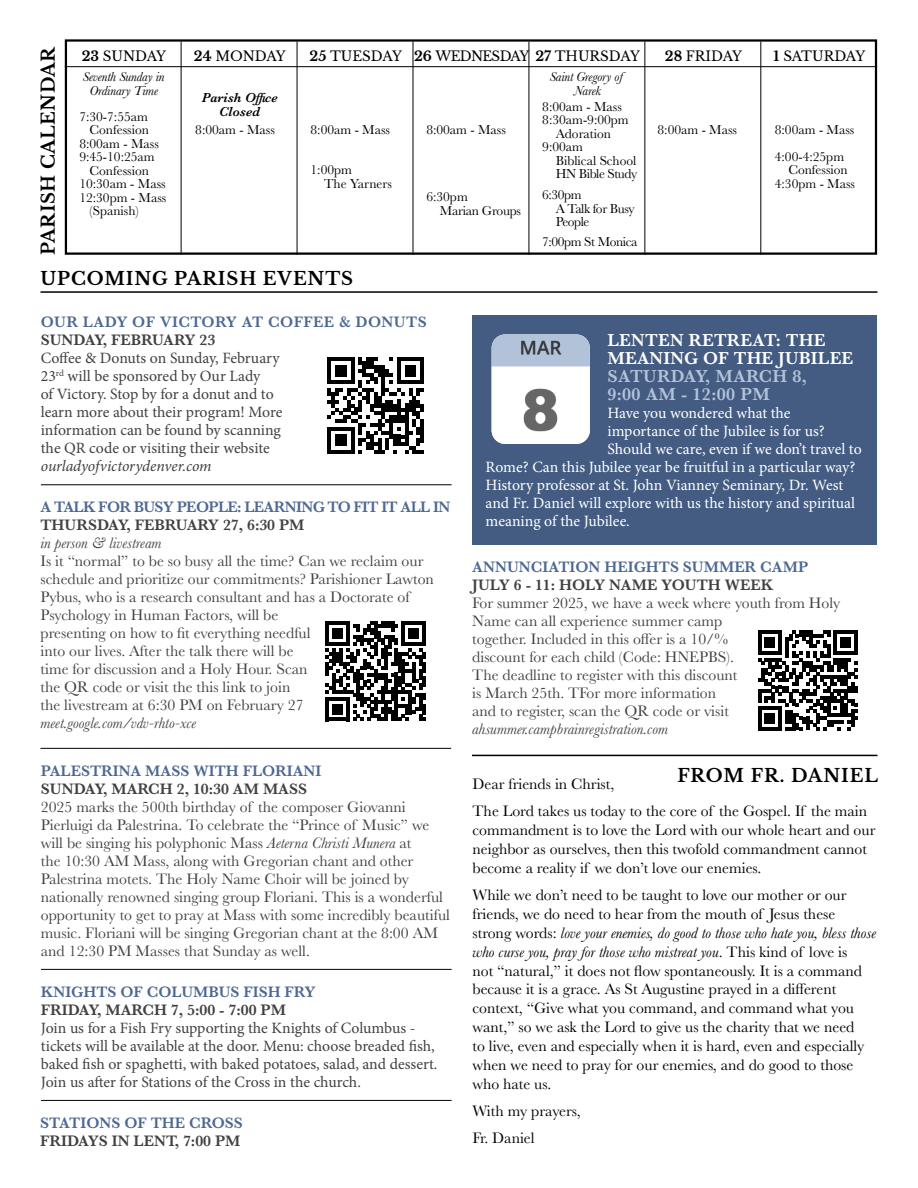
<style>
.page{position:relative;width:918px;height:1188px;background:#fff}
.page>*{position:absolute;margin:0;border:0;box-sizing:border-box;transform-origin:0 0}
.t1{font:600 18px/18px "Baskerville";letter-spacing:.01em;color:#fff}
.t2{font:700 18px "Libre Baskerville";letter-spacing:.05em;color:#000}
.t3{font:600 18px/18px "Baskerville";letter-spacing:.02em;color:#b2c3d9}
.t4{font:700 18px "Libre Baskerville";letter-spacing:.025em;color:#000}
.t5{font:15.75px/18px "Baskerville";color:#414042}
.t6{font:15.75px/18.9px "Baskerville";color:#000}
.t7{font:15.75px/18px "Minion Pro";letter-spacing:-.005em;color:#414042}
.t8{font:15.75px "Minion Pro";letter-spacing:-.005em;color:#fff}
.t9{font:600 15.75px "Baskerville";color:#414042}
.t10{font:600 15.75px "Baskerville";color:#4d6893}
.t11{font:italic 15.75px "Baskerville";color:#414042}
.t12{font:600 15.75px "Baskerville";letter-spacing:-.04em;color:#4d6893}
.t13{font:600 15.75px "Baskerville";letter-spacing:.025em;color:#4d6893}
.t14{font:italic 15.75px "Minion Pro";letter-spacing:-.005em;color:#414042}
.t15{font:13.5px/13.5px "Baskerville";color:#000}
.t16{font:13.5px "Libre Baskerville";letter-spacing:-.015em;color:#000}
.t17{font:13.5px/13.5px "Baskerville";letter-spacing:-.03em;color:#000}
.t18{font:italic 13.5px/13.5px "Baskerville";letter-spacing:-.01em;color:#000;text-align:center}
.t19{font:italic 600 13.5px/13.5px "Baskerville";color:#000;text-align:center}
.t20{font:13.5px/13.5px "Baskerville";letter-spacing:-.02em;color:#000}
.s1{font-weight:700}
.s2{font-style:italic}
</style>
<div class="page">
<div style="left:65px;top:39px;width:812px;height:216px;border:2px solid #000"></div>
<hr style="left:181px;top:42px;width:1px;height:213px;background:#000">
<hr style="left:297px;top:42px;width:1px;height:213px;background:#000">
<hr style="left:413px;top:42px;width:1px;height:213px;background:#000">
<hr style="left:65px;top:66px;width:812px;height:1px;background:#000">
<hr style="left:529px;top:42px;width:1px;height:213px;background:#000">
<hr style="left:644px;top:42px;width:1px;height:213px;background:#000">
<hr style="left:760px;top:42px;width:1px;height:213px;background:#000">
<hr style="left:40px;top:291px;width:838px;height:2px;background:#000">
<hr style="left:472px;top:755px;width:406px;height:1px;background:#000">
<svg style="left:758px;top:630px;width:100px;height:100px"></svg>
<hr style="left:40px;top:748px;width:411px;height:1px;background:#000">
<svg style="left:326px;top:621px;width:100px;height:100px"></svg>
<div style="left:472px;top:315px;width:405px;height:229px;background:#445c82"></div>
<img style="left:492px;top:334px;width:98px;height:110px">
<hr style="left:41px;top:969px;width:411px;height:1px;background:#000">
<hr style="left:41px;top:484px;width:411px;height:1px;background:#000">
<svg style="left:327px;top:357px;width:97px;height:97px"></svg>
<hr style="left:41px;top:1100px;width:411px;height:1px;background:#000">
<p class="t4" style="left:37px;top:255px;width:210px;rotate:-90deg">PARISH CALENDAR</p>
<p class="t16" style="left:82px;top:48px;width:86px"><span class="s1">23</span> SUNDAY</p>
<p class="t16" style="left:194px;top:48px;width:93px"><span class="s1">24</span> MONDAY</p>
<p class="t16" style="left:310px;top:48px;width:332px"><span class="s1">25</span> TUESDAY <span class="s1">26</span> WEDNESDAY <span class="s1">27</span> THURSDAY</p>
<p class="t16" style="left:665px;top:48px;width:79px"><span class="s1">28</span> FRIDAY</p>
<p class="t16" style="left:774px;top:48px;width:93px"><span class="s1">1</span> SATURDAY</p>
<p class="t18" style="left:83px;top:70px;width:83px">Seventh Sunday in<br>Ordinary Time</p>
<p class="t18" style="left:550px;top:70px;width:75px">Saint Gregory of<br>Narek</p>
<p class="t19" style="left:202px;top:91px;width:77px">Parish Office<br>Closed</p>
<p class="t15" style="left:542px;top:100px;width:81px">8:00am - Mass</p>
<p class="t15" style="left:542px;top:113px;width:88px">8:30am-9:00pm</p>
<p class="t15" style="left:556px;top:127px;width:57px">Adoration</p>
<p class="t15" style="left:542px;top:140px;width:42px">9:00am</p>
<p class="t15" style="left:556px;top:154px;width:82px">Biblical School</p>
<p class="t17" style="left:556px;top:167px;width:83px">HN Bible Study</p>
<p class="t17" style="left:556px;top:188px;width:80px;text-indent:-14px">6:30pm<br>A Talk for Busy<br>People</p>
<p class="t17" style="left:542px;top:235px;width:97px">7:00pm St Monica</p>
<p class="t15" style="left:79px;top:110px;width:70px">7:30-7:55am</p>
<p class="t15" style="left:89px;top:124px;width:61px">Confession</p>
<p class="t15" style="left:79px;top:137px;width:81px">8:00am - Mass</p>
<p class="t15" style="left:79px;top:151px;width:77px">9:45-10:25am</p>
<p class="t15" style="left:89px;top:164px;width:61px">Confession</p>
<p class="t15" style="left:79px;top:178px;width:88px">10:30am - Mass</p>
<p class="t15" style="left:79px;top:191px;width:89px">12:30pm - Mass</p>
<p class="t15" style="left:89px;top:205px;width:51px">(Spanish)</p>
<p class="t15" style="left:195px;top:123px;width:81px">8:00am - Mass</p>
<p class="t15" style="left:311px;top:123px;width:81px">8:00am - Mass</p>
<p class="t15" style="left:324px;top:163px;width:70px;text-indent:-14px">1:00pm<br>The Yarners</p>
<p class="t15" style="left:658px;top:123px;width:81px">8:00am - Mass</p>
<p class="t15" style="left:775px;top:116px;width:81px;line-height:27px">8:00am - Mass<br>4:00-4:25pm</p>
<p class="t15" style="left:775px;top:163px;width:82px;text-align:center">Confession<br>4:30pm - Mass</p>
<p class="t15" style="left:426px;top:123px;width:81px">8:00am - Mass</p>
<p class="t20" style="left:440px;top:190px;width:83px;text-indent:-14px">6:30pm<br>Marian Groups</p>
<p class="t2" style="left:40px;top:268px;width:314px">UPCOMING PARISH EVENTS</p>
<p class="t13" style="left:41px;top:311px;width:387px">OUR LADY OF VICTORY AT COFFEE &amp; DONUTS</p>
<p class="t9" style="left:41px;top:329px;width:176px">SUNDAY, FEBRUARY 23</p>
<p class="t7" style="left:41px;top:349px;width:243px">Coffee &amp; Donuts on Sunday, February 23<sup>rd</sup> will be sponsored by Our Lady<br>of Victory. Stop by for a donut and to learn more about their program! More information can be found by scanning the QR code or visiting their website</p>
<p class="t14" style="left:41px;top:456px;width:172px">ourladyofvictorydenver.com</p>
<p class="t12" style="left:40px;top:496px;width:411px">A TALK FOR BUSY PEOPLE: LEARNING TO FIT IT ALL IN</p>
<p class="t9" style="left:40px;top:514px;width:266px">THURSDAY, FEBRUARY 27, 6:30 PM</p>
<p class="t11" style="left:40px;top:533px;width:123px">in person &amp; livestream</p>
<p class="t5" style="left:40px;top:553px;width:395px">Is it “normal” to be so busy all the time? Can we reclaim our schedule and prioritize our commitments? Parishioner Lawton Pybus, who is a research consultant and has a Doctorate of Psychology in Human Factors, will be<br>presenting on how to fit everything needful<br>into our lives. After the talk there will be<br>time for discussion and a Holy Hour. Scan<br>the QR code or visit the this link to join<br>the livestream at 6:30 PM on February 27</p>
<p class="t11" style="left:40px;top:713px;width:157px">meet.google.com/vdv-rhto-xce</p>
<p class="t10" style="left:41px;top:760px;width:282px">PALESTRINA MASS WITH FLORIANI</p>
<p class="t9" style="left:41px;top:778px;width:268px">SUNDAY, MARCH 2, 10:30 AM MASS</p>
<p class="t5" style="left:41px;top:798px;width:411px">2025 marks the 500th birthday of the composer Giovanni Pierluigi da Palestrina. To celebrate the “Prince of Music” we will be singing his polyphonic Mass <span class="s2">Aeterna Christi Munera</span> at<br>the 10:30 AM Mass, along with Gregorian chant and other Palestrina motets. The Holy Name Choir will be joined by nationally renowned singing group Floriani. This is a wonderful opportunity to get to pray at Mass with some incredibly beautiful music. Floriani will be singing Gregorian chant at the 8:00 AM and 12:30 PM Masses that Sunday as well.</p>
<p class="t10" style="left:41px;top:981px;width:276px">KNIGHTS OF COLUMBUS FISH FRY</p>
<p class="t9" style="left:41px;top:999px;width:247px">FRIDAY, MARCH 7, 5:00 - 7:00 PM</p>
<p class="t7" style="left:41px;top:1019px;width:398px">Join us for a Fish Fry supporting the Knights of Columbus - tickets will be available at the door. Menu: choose breaded fish, baked fish or spaghetti, with baked potatoes, salad, and dessert.<br>Join us after for Stations of the Cross in the church.</p>
<p class="t10" style="left:40px;top:1112px;width:204px">STATIONS OF THE CROSS</p>
<p class="t9" style="left:40px;top:1130px;width:202px">FRIDAYS IN LENT, 7:00 PM</p>
<p class="t1" style="left:607px;top:331px;width:248px">LENTEN RETREAT: THE<br>MEANING OF THE JUBILEE</p>
<p class="t3" style="left:607px;top:367px;width:201px">SATURDAY, MARCH 8,<br>9:00 AM - 12:00 PM</p>
<p class="t8" style="left:607px;top:402px;width:185px">Have you wondered what the</p>
<p class="t8" style="left:607px;top:420px;width:219px">importance of the Jubilee is for us?</p>
<p class="t8" style="left:607px;top:438px;width:256px">Should we care, even if we don’t travel to</p>
<p class="t8" style="left:486px;top:456px;width:371px">Rome? Can this Jubilee year be fruitful in a particular way?</p>
<p class="t8" style="left:486px;top:474px;width:359px">History professor at St. John Vianney Seminary, Dr. West</p>
<p class="t8" style="left:486px;top:492px;width:371px">and Fr. Daniel will explore with us the history and spiritual</p>
<p class="t8" style="left:486px;top:510px;width:146px">meaning of the Jubilee.</p>
<p class="t10" style="left:472px;top:556px;width:337px">ANNUNCIATION HEIGHTS SUMMER CAMP</p>
<p class="t9" style="left:472px;top:574px;width:303px">JULY 6 - 11: HOLY NAME YOUTH WEEK</p>
<p class="t5" style="left:472px;top:595px;width:370px">For summer 2025, we have a week where youth from Holy Name can all experience summer camp<br>together. Included in this offer is a 10/%<br>discount for each child (Code: HNEPBS).<br>The deadline to register with this discount<br>is March 25th. TFor more information<br>and to register, scan the QR code or visit</p>
<p class="t11" style="left:472px;top:719px;width:197px">ahsummer.campbrainregistration.com</p>
<p class="t2" style="left:677px;top:765px;width:202px">FROM FR. DANIEL</p>
<p class="t6" style="left:472px;top:771px;width:396px;line-height:27px">Dear friends in Christ,<br>The Lord takes us today to the core of the Gospel. If the main</p>
<p class="t6" style="left:472px;top:821px;width:404px">commandment is to love the Lord with our whole heart and our neighbor as ourselves, then this twofold commandment cannot become a reality if we don’t love our enemies.</p>
<p class="t6" style="left:472px;top:886px;width:405px">While we don’t need to be taught to love our mother or our friends, we do need to hear from the mouth of Jesus these strong words: <span class="s2">love your enemies, do good to those who hate you, bless those who curse you, pray for those who mistreat you</span>. This kind of love is<br>not “natural,” it does not flow spontaneously. It is a command because it is a grace. As St Augustine prayed in a different context, “Give what you command, and command what you want,” so we ask the Lord to give us the charity that we need<br>to live, even and especially when it is hard, even and especially when we need to pray for our enemies, and do good to those who hate us.</p>
<p class="t6" style="left:472px;top:1098px;width:110px;line-height:27px">With my prayers,<br>Fr. Daniel</p>
</div>
